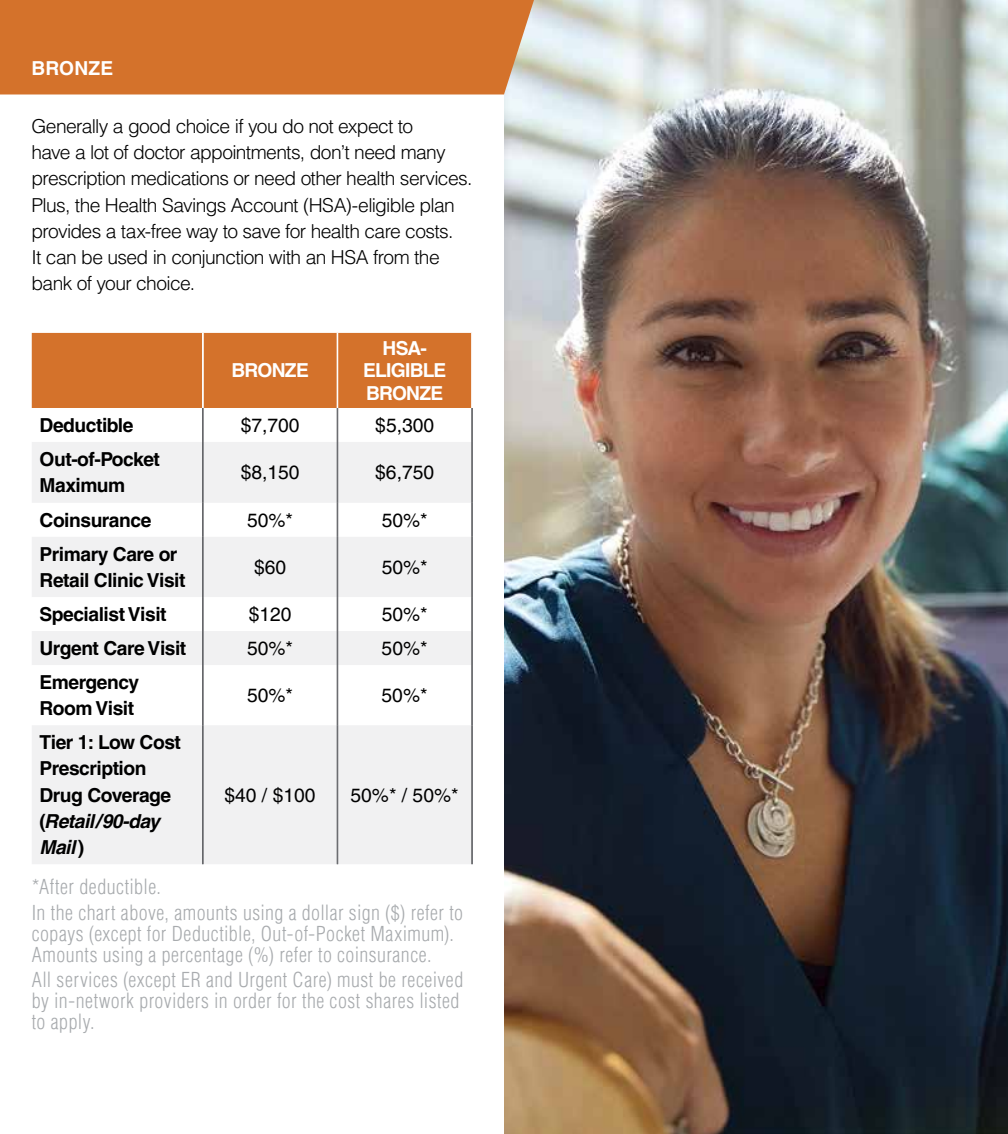
<style>
.page{position:relative;width:1008px;height:1134px;background:#fff}
.page>*{position:absolute;margin:0;border:0;box-sizing:border-box;transform-origin:0 0}
.t1{font:300 condensed 20.12px/21px "Helvetica LT Pro";letter-spacing:.025em;color:#a8abae}
.t2{font:300 19.25px/26.2px "Helvetica LT Pro";letter-spacing:-.035em;color:#000}
.t3{font:700 19.25px/26.2px "Helvetica LT Pro";letter-spacing:-.025em;color:#000}
.t4{font:19.25px "Helvetica LT Pro";color:#000}
.t5{font:700 19.25px/22.8px "Helvetica LT Pro";letter-spacing:-.035em;color:#fff;text-align:center}
.s1{font-style:italic}
</style>
<div class="page">
<img style="left:504px;top:0;width:504px;height:1134px">
<div style="left:0;top:0;width:534px;height:94px;background:#d4722b"></div>
<div style="left:32px;top:333px;width:439px;height:75px;background:#d4722b"></div>
<svg style="left:32px;top:442px;width:439px;height:422px;fill:#f1f1f2"></svg>
<div style="left:32px;top:537px;width:439px;height:60px;background:#f1f1f2"></div>
<hr style="left:202px;top:333px;width:1px;height:75px;background:#fff">
<hr style="left:203px;top:333px;width:1px;height:75px;background:#fff">
<hr style="left:202px;top:408px;width:1px;height:34px;background:#606165">
<hr style="left:203px;top:408px;width:1px;height:34px;background:#606165">
<hr style="left:337px;top:408px;width:1px;height:34px;background:#606165">
<hr style="left:202px;top:442px;width:1px;height:61px;background:#606165">
<hr style="left:203px;top:442px;width:1px;height:61px;background:#606165">
<hr style="left:337px;top:442px;width:1px;height:61px;background:#606165">
<hr style="left:202px;top:503px;width:1px;height:34px;background:#606165">
<hr style="left:203px;top:503px;width:1px;height:34px;background:#606165">
<hr style="left:337px;top:503px;width:1px;height:34px;background:#606165">
<hr style="left:202px;top:537px;width:1px;height:60px;background:#606165">
<hr style="left:203px;top:537px;width:1px;height:60px;background:#606165">
<hr style="left:337px;top:537px;width:1px;height:60px;background:#606165">
<hr style="left:202px;top:597px;width:1px;height:34px;background:#606165">
<hr style="left:203px;top:597px;width:1px;height:34px;background:#606165">
<hr style="left:337px;top:597px;width:1px;height:34px;background:#606165">
<hr style="left:202px;top:631px;width:1px;height:34px;background:#606165">
<hr style="left:203px;top:631px;width:1px;height:34px;background:#606165">
<hr style="left:337px;top:631px;width:1px;height:34px;background:#606165">
<hr style="left:202px;top:665px;width:1px;height:60px;background:#606165">
<hr style="left:203px;top:665px;width:1px;height:60px;background:#606165">
<hr style="left:337px;top:665px;width:1px;height:60px;background:#606165">
<hr style="left:202px;top:725px;width:1px;height:139px;background:#606165">
<hr style="left:203px;top:725px;width:1px;height:139px;background:#606165">
<hr style="left:337px;top:725px;width:1px;height:139px;background:#606165">
<hr style="left:471px;top:408px;width:1px;height:34px;background:#606165">
<hr style="left:472px;top:408px;width:1px;height:34px;background:#606165">
<hr style="left:471px;top:442px;width:1px;height:61px;background:#606165">
<hr style="left:472px;top:442px;width:1px;height:61px;background:#606165">
<hr style="left:471px;top:503px;width:1px;height:34px;background:#606165">
<hr style="left:472px;top:503px;width:1px;height:34px;background:#606165">
<hr style="left:471px;top:537px;width:1px;height:60px;background:#606165">
<hr style="left:472px;top:537px;width:1px;height:60px;background:#606165">
<hr style="left:471px;top:597px;width:1px;height:34px;background:#606165">
<hr style="left:472px;top:597px;width:1px;height:34px;background:#606165">
<hr style="left:471px;top:631px;width:1px;height:34px;background:#606165">
<hr style="left:472px;top:631px;width:1px;height:34px;background:#606165">
<hr style="left:471px;top:665px;width:1px;height:60px;background:#606165">
<hr style="left:472px;top:665px;width:1px;height:60px;background:#606165">
<hr style="left:471px;top:725px;width:1px;height:139px;background:#606165">
<hr style="left:472px;top:725px;width:1px;height:139px;background:#606165">
<hr style="left:337px;top:333px;width:1px;height:75px;background:#fff">
<p class="t5" style="left:32px;top:57px;width:83px">BRONZE</p>
<p class="t2" style="left:32px;top:113px;width:442px">Generally a good choice if you do not expect to<br>have a lot of doctor appointments, don’t need many prescription medications or need other health services.<br>Plus, the Health Savings Account (HSA)-eligible plan provides a tax-free way to save for health care costs.<br>It can be used in conjunction with an HSA from the bank of your choice.</p>
<p class="t5" style="left:231px;top:359px;width:79px">BRONZE</p>
<p class="t5" style="left:363px;top:337px;width:85px">HSA-<br>ELIGIBLE<br>BRONZE</p>
<p class="t3" style="left:40px;top:412px;width:95px">Deductible</p>
<p class="t4" style="left:241px;top:414px;width:60px">$7,700</p>
<p class="t4" style="left:375px;top:414px;width:60px">$5,300</p>
<p class="t3" style="left:40px;top:446px;width:122px">Out-of-Pocket<br>Maximum</p>
<p class="t4" style="left:241px;top:461px;width:60px">$8,150</p>
<p class="t4" style="left:375px;top:461px;width:60px">$6,750</p>
<p class="t3" style="left:40px;top:507px;width:113px">Coinsurance</p>
<p class="t4" style="left:247px;top:509px;width:48px">50%*</p>
<p class="t4" style="left:382px;top:509px;width:48px">50%*</p>
<p class="t3" style="left:40px;top:541px;width:147px">Primary Care or<br>Retail Clinic Visit</p>
<p class="t4" style="left:254px;top:556px;width:34px">$60</p>
<p class="t4" style="left:382px;top:556px;width:48px">50%*</p>
<p class="t3" style="left:40px;top:601px;width:129px">Specialist Visit</p>
<p class="t4" style="left:249px;top:603px;width:44px">$120</p>
<p class="t4" style="left:382px;top:603px;width:48px">50%*</p>
<p class="t3" style="left:40px;top:635px;width:148px">Urgent Care Visit</p>
<p class="t4" style="left:247px;top:637px;width:48px">50%*</p>
<p class="t4" style="left:382px;top:637px;width:48px">50%*</p>
<p class="t3" style="left:40px;top:669px;width:101px">Emergency<br>Room Visit</p>
<p class="t4" style="left:247px;top:684px;width:48px">50%*</p>
<p class="t4" style="left:382px;top:684px;width:48px">50%*</p>
<p class="t3" style="left:40px;top:729px;width:143px">Tier 1: Low Cost<br>Prescription<br>Drug Coverage (<span class="s1">Retail/90-day<br>Mail</span>)</p>
<p class="t4" style="left:225px;top:784px;width:92px">$40 / $100</p>
<p class="t4" style="left:351px;top:784px;width:110px">50%* / 50%*</p>
<p class="t1" style="left:32px;top:874px;width:433px;line-height:25.7px">*After deductible.<br>In the chart above, amounts using a dollar sign ($) refer to</p>
<p class="t1" style="left:32px;top:923px;width:424px">copays (except for Deductible, Out-of-Pocket Maximum).<br>Amounts using a percentage (%) refer to coinsurance.</p>
<p class="t1" style="left:32px;top:969px;width:433px">All services (except ER and Urgent Care) must be received by in-network providers in order for the cost shares listed to apply.</p>
</div>
